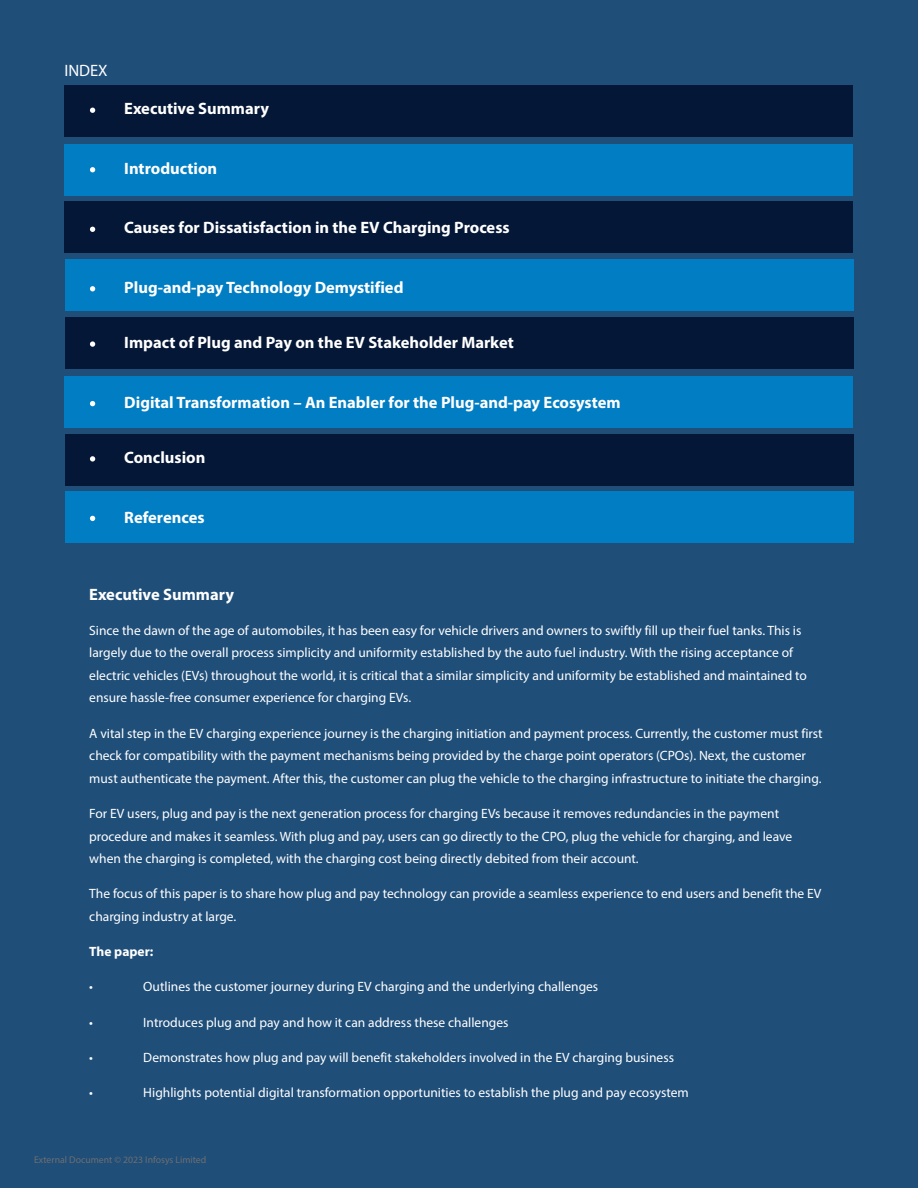
<style>
.page{position:relative;width:918px;height:1188px;background:#1f4e79}
.page>*{position:absolute;margin:0;border:0;box-sizing:border-box;transform-origin:0 0}
.t1{font:700 16.5px "Myriad Pro";color:#fff}
.t2{font:16.5px "Myriad Pro";color:#fff}
.t3{font:13.5px/22.5px "Myriad Pro";color:#fff}
.t4{font:700 13.5px "Myriad Pro";color:#fff}
.t5{font:9.75px "Myriad Pro";color:#6d6e71}
</style>
<div class="page">
<div style="left:64px;top:145px;width:789px;height:51px;background:#007dc3"></div>
<div style="left:64px;top:202px;width:789px;height:51px;background:#051736"></div>
<div style="left:65px;top:260px;width:789px;height:51px;background:#007dc3"></div>
<div style="left:65px;top:317px;width:789px;height:51px;background:#051736"></div>
<div style="left:64px;top:376px;width:789px;height:51px;background:#007dc3"></div>
<div style="left:65px;top:434px;width:789px;height:51px;background:#051736"></div>
<div style="left:65px;top:492px;width:789px;height:51px;background:#007dc3"></div>
<div style="left:64px;top:85px;width:789px;height:51px;background:#051736"></div>
<svg style="left:90px;top:108px;width:5px;height:5px"></svg>
<svg style="left:90px;top:167px;width:5px;height:5px"></svg>
<svg style="left:90px;top:227px;width:5px;height:5px"></svg>
<svg style="left:90px;top:286px;width:5px;height:5px"></svg>
<svg style="left:90px;top:341px;width:5px;height:6px"></svg>
<svg style="left:90px;top:401px;width:5px;height:5px"></svg>
<svg style="left:90px;top:456px;width:5px;height:6px"></svg>
<svg style="left:90px;top:516px;width:5px;height:5px"></svg>
<p class="t2" style="left:64px;top:60px;width:45px">INDEX</p>
<p class="t1" style="left:124px;top:98px;width:146px">Executive Summary</p>
<p class="t1" style="left:124px;top:158px;width:95px">Introduction</p>
<p class="t1" style="left:124px;top:217px;width:387px">Causes for Dissatisfaction in the EV Charging Process</p>
<p class="t1" style="left:124px;top:277px;width:281px">Plug-and-pay Technology Demystified</p>
<p class="t1" style="left:124px;top:332px;width:391px">Impact of Plug and Pay on the EV Stakeholder Market</p>
<p class="t1" style="left:124px;top:391px;width:498px">Digital Transformation – An Enabler for the Plug-and-pay Ecosystem</p>
<p class="t1" style="left:124px;top:447px;width:83px">Conclusion</p>
<p class="t1" style="left:124px;top:506px;width:82px">References</p>
<p class="t1" style="left:89px;top:583px;width:146px">Executive Summary</p>
<p class="t3" style="left:89px;top:619px;width:719px">Since the dawn of the age of automobiles, it has been easy for vehicle drivers and owners to swiftly fill up their fuel tanks. This is largely due to the overall process simplicity and uniformity established by the auto fuel industry. With the rising acceptance of electric vehicles (EVs) throughout the world, it is critical that a similar simplicity and uniformity be established and maintained to ensure hassle-free consumer experience for charging EVs.</p>
<p class="t3" style="left:89px;top:722px;width:735px">A vital step in the EV charging experience journey is the charging initiation and payment process. Currently, the customer must first check for compatibility with the payment mechanisms being provided by the charge point operators (CPOs). Next, the customer must authenticate the payment. After this, the customer can plug the vehicle to the charging infrastructure to initiate the charging.</p>
<p class="t3" style="left:89px;top:802px;width:704px">For EV users, plug and pay is the next generation process for charging EVs because it removes redundancies in the payment procedure and makes it seamless. With plug and pay, users can go directly to the CPO, plug the vehicle for charging, and leave when the charging is completed, with the charging cost being directly debited from their account.</p>
<p class="t3" style="left:89px;top:882px;width:734px">The focus of this paper is to share how plug and pay technology can provide a seamless experience to end users and benefit the EV charging industry at large.</p>
<p class="t4" style="left:89px;top:943px;width:66px">The paper:</p>
<p class="t3" style="left:89px;top:975px;width:5px">•</p>
<p class="t3" style="left:143px;top:975px;width:457px">Outlines the customer journey during EV charging and the underlying challenges</p>
<p class="t3" style="left:89px;top:1011px;width:5px">•</p>
<p class="t3" style="left:143px;top:1011px;width:367px">Introduces plug and pay and how it can address these challenges</p>
<p class="t3" style="left:89px;top:1046px;width:5px">•</p>
<p class="t3" style="left:143px;top:1046px;width:532px">Demonstrates how plug and pay will benefit stakeholders involved in the EV charging business</p>
<p class="t3" style="left:89px;top:1081px;width:5px">•</p>
<p class="t3" style="left:143px;top:1081px;width:547px">Highlights potential digital transformation opportunities to establish the plug and pay ecosystem</p>
<p class="t5" style="left:34px;top:1154px;width:174px">External Document © 2023 Infosys Limited</p>
</div>
